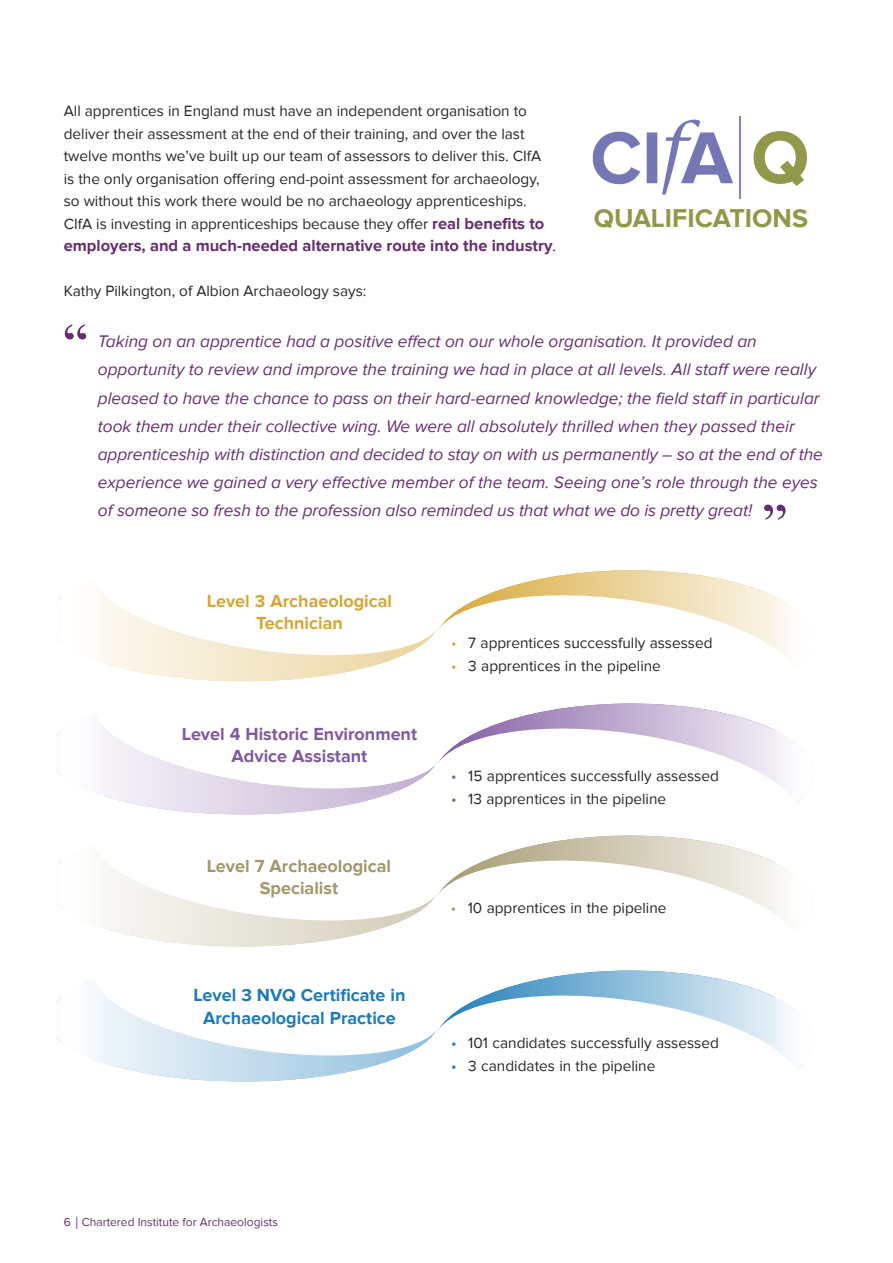
<style>
.page{position:relative;width:893px;height:1263px;background:#fff}
.page>*{position:absolute;margin:0;border:0;box-sizing:border-box;transform-origin:0 0}
.t1{font:700 76.65px "Proxima Nova";color:#92984a}
.t2{font:60px "Times New Roman";color:#652d6f}
.t3{font:700 26.7px "Proxima Nova";color:#92984a}
.t4{font:700 18px/22.5px "Proxima Nova";color:#1b7bb8;text-align:center}
.t5{font:700 18px/22.5px "Proxima Nova";color:#8058a1;text-align:center}
.t6{font:700 18px/22.5px "Proxima Nova";color:#a2976c;text-align:center}
.t7{font:700 18px/22.5px "Proxima Nova";color:#d6a634;text-align:center}
.t8{font:italic 17.25px/28.2px "Proxima Nova";color:#652d6f}
.t9{font:700 16.5px "Proxima Nova";color:#652d6f}
.t10{font:15.3px/22.5px "Proxima Nova";color:#272627}
.t11{font:12px "Proxima Nova";color:#652d6f}
.s1{font-weight:700;font-size:16.5px;color:#652d6f}
.s2{font-weight:400;font-size:15.3px;color:#272627}
.s3{color:#d6a634}
.s4{color:#8058a1}
.s5{color:#a2976c}
.s6{color:#1b7bb8}
</style>
<div class="page">
<img style="left:592px;top:119px;width:141px;height:75px">
<hr style="left:739px;top:116px;width:2px;height:83px;background:#585ca5">
<svg style="left:512px;top:570px;width:235px;height:16px"></svg>
<svg style="left:445px;top:586px;width:330px;height:62px"></svg>
<svg style="left:513px;top:703px;width:233px;height:16px"></svg>
<svg style="left:445px;top:719px;width:330px;height:63px"></svg>
<svg style="left:512px;top:835px;width:233px;height:16px"></svg>
<svg style="left:445px;top:851px;width:330px;height:63px"></svg>
<svg style="left:513px;top:970px;width:233px;height:16px"></svg>
<svg style="left:445px;top:986px;width:330px;height:63px"></svg>
<svg style="left:48px;top:958px;width:391px;height:123px"></svg>
<svg style="left:105px;top:929px;width:340px;height:134px"></svg>
<svg style="left:47px;top:823px;width:392px;height:123px"></svg>
<svg style="left:105px;top:796px;width:340px;height:132px"></svg>
<svg style="left:48px;top:691px;width:391px;height:123px"></svg>
<svg style="left:105px;top:663px;width:340px;height:133px"></svg>
<svg style="left:48px;top:558px;width:391px;height:123px"></svg>
<svg style="left:105px;top:558px;width:340px;height:105px"></svg>
<div style="left:20px;top:524px;width:36px;height:590px;background:#fff"></div>
<img style="left:775px;top:914px;width:30px;height:21px">
<img style="left:62px;top:980px;width:43px;height:83px">
<img style="left:94px;top:976px;width:11px;height:19px">
<img style="left:62px;top:845px;width:43px;height:83px">
<img style="left:93px;top:841px;width:12px;height:19px">
<img style="left:62px;top:713px;width:43px;height:83px">
<img style="left:94px;top:709px;width:11px;height:19px">
<img style="left:62px;top:580px;width:43px;height:83px">
<img style="left:94px;top:576px;width:11px;height:19px">
<p class="t10" style="left:64px;top:100px;width:482px">All apprentices in England must have an independent organisation to deliver their assessment at the end of their training, and over the last twelve months we’ve built up our team of assessors to deliver this. CIfA is the only organisation offering end-point assessment for archaeology, so without this work there would be no archaeology apprenticeships.<br>CIfA is investing in apprenticeships because they offer <span class="s1">real benefits to</span></p>
<p class="t9" style="left:64px;top:236px;width:494px">employers, and a much-needed alternative route into the industry<span class="s2">.</span></p>
<p class="t10" style="left:64px;top:280px;width:304px">Kathy Pilkington, of Albion Archaeology says:</p>
<p class="t8" style="left:98px;top:328px;width:726px">Taking on an apprentice had a positive effect on our whole organisation. It provided an opportunity to review and improve the training we had in place at all levels. All staff were really pleased to have the chance to pass on their hard-earned knowledge; the field staff in particular took them under their collective wing. We were all absolutely thrilled when they passed their apprenticeship with distinction and decided to stay on with us permanently – so at the end of the experience we gained a very effective member of the team. Seeing one’s role through the eyes of someone so fresh to the profession also reminded us that what we do is pretty great!</p>
<h1 class="t1" style="left:751px;top:112px;width:60px">Q</h1>
<h3 class="t3" style="left:594px;top:202px;width:216px">QUALIFICATIONS</h3>
<h2 class="t2" style="left:59px;top:311px;width:34px">‘‘</h2>
<h2 class="t2" style="left:791px;top:533px;width:34px;rotate:-180deg">‘‘</h2>
<p class="t7" style="left:207px;top:590px;width:187px">Level 3 Archaeological<br>Technician</p>
<p class="t5" style="left:182px;top:723px;width:237px">Level 4 Historic Environment<br>Advice Assistant</p>
<p class="t6" style="left:207px;top:855px;width:186px">Level 7 Archaeological<br>Specialist</p>
<p class="t4" style="left:193px;top:984px;width:214px">Level 3 NVQ Certificate in<br>Archaeological Practice</p>
<p class="t10" style="left:451px;top:632px;width:263px"><span class="s3">•</span> 7 apprentices successfully assessed</p>
<p class="t10" style="left:451px;top:655px;width:211px"><span class="s3">•</span> 3 apprentices in the pipeline</p>
<p class="t10" style="left:451px;top:765px;width:269px"><span class="s4">•</span> 15 apprentices successfully assessed</p>
<p class="t10" style="left:451px;top:788px;width:216px"><span class="s4">•</span> 13 apprentices in the pipeline</p>
<p class="t10" style="left:451px;top:897px;width:217px"><span class="s5">•</span> 10 apprentices in the pipeline</p>
<p class="t10" style="left:451px;top:1032px;width:269px"><span class="s6">•</span> 101 candidates successfully assessed</p>
<p class="t10" style="left:451px;top:1055px;width:206px"><span class="s6">•</span> 3 candidates in the pipeline</p>
<p class="t11" style="left:64px;top:1215px;width:216px">6 Chartered Institute for Archaeologists</p>
</div>
